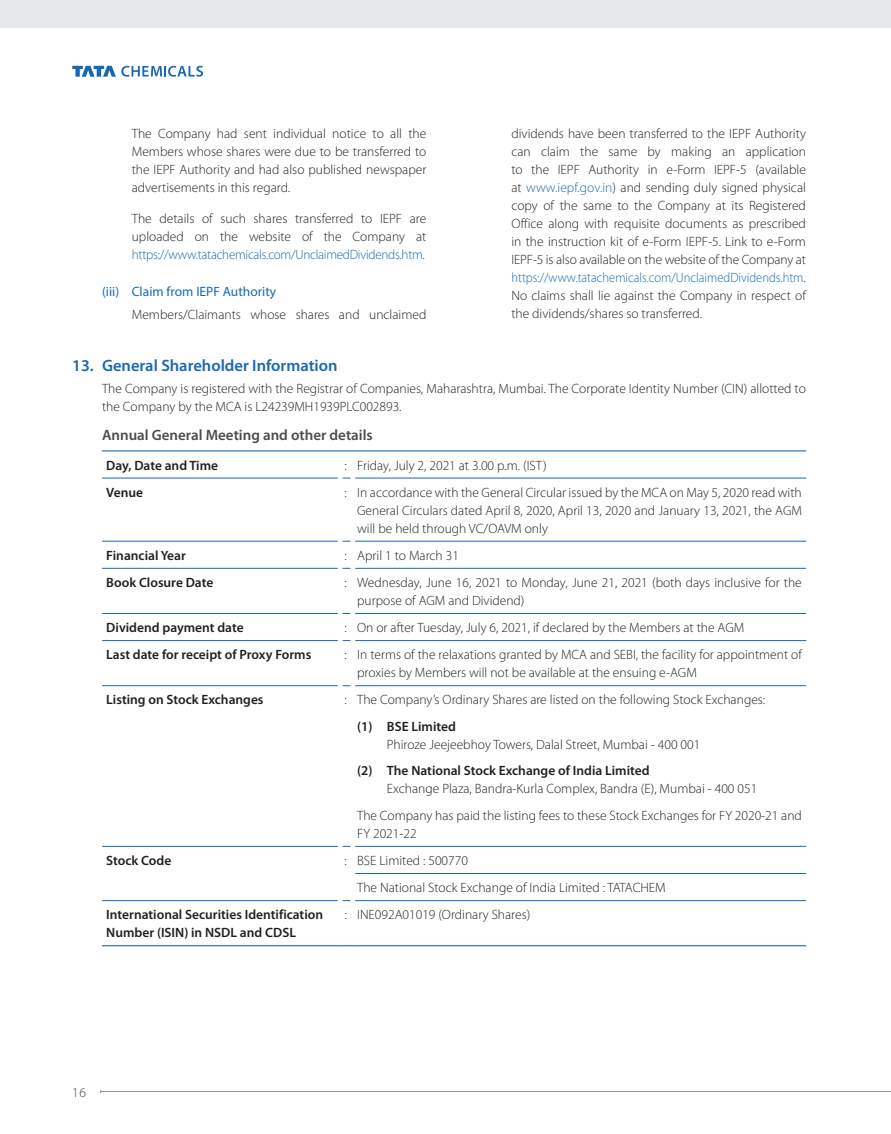
<style>
.page{position:relative;width:891px;height:1134px;background:#fff}
.page>*{position:absolute;margin:0;border:0;box-sizing:border-box;transform-origin:0 0}
.t1{font:600 16.5px "Myriad Pro";color:#1768b4}
.t2{font:600 15px "Myriad Pro";color:#4b4c4d}
.t3{font:300 13.5px/18px "Myriad Pro";color:#231f20}
.t4{font:600 13.5px/18px "Myriad Pro";color:#231f20}
.t5{font:13.5px "Myriad Pro";color:#1768b4}
.t6{font:300 13.5px "Myriad Pro";color:#3e3e3f}
.s1{color:#1768b4}
</style>
<div class="page">
<hr style="left:101px;top:1091px;width:790px;height:1px;background:#939598">
<div style="left:0;top:0;width:891px;height:28px;background:#e6e7e9"></div>
<svg style="left:72px;top:66px;width:131px;height:11px"></svg>
<hr style="left:102px;top:478px;width:236px;height:1px;background:#1768b4">
<hr style="left:355px;top:478px;width:451px;height:1px;background:#1768b4">
<hr style="left:102px;top:541px;width:236px;height:1px;background:#1768b4">
<hr style="left:355px;top:541px;width:451px;height:1px;background:#1768b4">
<hr style="left:102px;top:568px;width:236px;height:1px;background:#1768b4">
<hr style="left:355px;top:568px;width:451px;height:1px;background:#1768b4">
<hr style="left:102px;top:613px;width:236px;height:1px;background:#1768b4">
<hr style="left:355px;top:613px;width:451px;height:1px;background:#1768b4">
<hr style="left:102px;top:640px;width:236px;height:1px;background:#1768b4">
<hr style="left:355px;top:640px;width:451px;height:1px;background:#1768b4">
<hr style="left:102px;top:685px;width:236px;height:1px;background:#1768b4">
<hr style="left:355px;top:685px;width:451px;height:1px;background:#1768b4">
<hr style="left:102px;top:846px;width:236px;height:1px;background:#1768b4">
<hr style="left:355px;top:846px;width:451px;height:1px;background:#1768b4">
<hr style="left:355px;top:873px;width:451px;height:1px;background:#1768b4">
<hr style="left:102px;top:900px;width:236px;height:1px;background:#1768b4">
<hr style="left:355px;top:900px;width:451px;height:1px;background:#1768b4">
<hr style="left:102px;top:450px;width:238px;height:1px;background:#1768b4">
<svg style="left:340px;top:450px;width:13px;height:1px"></svg>
<hr style="left:353px;top:450px;width:453px;height:1px;background:#1768b4">
<hr style="left:102px;top:945px;width:238px;height:1px;background:#1768b4">
<svg style="left:340px;top:945px;width:13px;height:1px"></svg>
<hr style="left:353px;top:945px;width:453px;height:1px;background:#1768b4">
<p class="t3" style="left:132px;top:124px;width:296px;text-align:justify">The Company had sent individual notice to all the Members whose shares were due to be transferred to the IEPF Authority and had also published newspaper advertisements in this regard.</p>
<p class="t3" style="left:132px;top:209px;width:296px;text-align:justify">The details of such shares transferred to IEPF are uploaded on the website of the Company at <span class="s1">https://www.tatachemicals.com/UnclaimedDividends.htm</span>.</p>
<p class="t5" style="left:102px;top:284px;width:176px">(iii) Claim from IEPF Authority</p>
<p class="t3" style="left:132px;top:305px;width:296px">Members/Claimants whose shares and unclaimed</p>
<p class="t3" style="left:511px;top:124px;width:296px;text-align:justify">dividends have been transferred to the IEPF Authority can claim the same by making an application to the IEPF Authority in e-Form IEPF-5 (available at <span class="s1">www.iepf.gov.in</span>) and sending duly signed physical copy of the same to the Company at its Registered Office along with requisite documents as prescribed in the instruction kit of e-Form IEPF-5. Link to e-Form IEPF-5 is also available on the website of the Company at <span class="s1">https://www.tatachemicals.com/UnclaimedDividends.htm</span>.<br>No claims shall lie against the Company in respect of the dividends/shares so transferred.</p>
<p class="t1" style="left:72px;top:355px;width:267px">13. General Shareholder Information</p>
<p class="t3" style="left:102px;top:379px;width:705px">The Company is registered with the Registrar of Companies, Maharashtra, Mumbai. The Corporate Identity Number (CIN) allotted to the Company by the MCA is L24239MH1939PLC002893.</p>
<p class="t2" style="left:102px;top:426px;width:272px">Annual General Meeting and other details</p>
<p class="t4" style="left:106px;top:456px;width:113px">Day, Date and Time</p>
<p class="t3" style="left:344px;top:456px;width:204px">: Friday, July 2, 2021 at 3.00 p.m. (IST)</p>
<p class="t4" style="left:106px;top:483px;width:38px">Venue</p>
<p class="t3" style="left:357px;top:483px;width:446px;text-align:justify;text-indent:-13px">: In accordance with the General Circular issued by the MCA on May 5, 2020 read with General Circulars dated April 8, 2020, April 13, 2020 and January 13, 2021, the AGM will be held through VC/OAVM only</p>
<p class="t4" style="left:106px;top:546px;width:81px">Financial Year</p>
<p class="t3" style="left:344px;top:546px;width:116px">: April 1 to March 31</p>
<p class="t4" style="left:106px;top:573px;width:109px">Book Closure Date</p>
<p class="t3" style="left:357px;top:573px;width:446px;text-indent:-13px">: Wednesday, June 16, 2021 to Monday, June 21, 2021 (both days inclusive for the purpose of AGM and Dividend)</p>
<p class="t4" style="left:106px;top:618px;width:139px">Dividend payment date</p>
<p class="t3" style="left:344px;top:618px;width:401px">: On or after Tuesday, July 6, 2021, if declared by the Members at the AGM</p>
<p class="t4" style="left:106px;top:645px;width:207px">Last date for receipt of Proxy Forms</p>
<p class="t3" style="left:357px;top:646px;width:446px;text-indent:-13px">: In terms of the relaxations granted by MCA and SEBI, the facility for appointment of proxies by Members will not be available at the ensuing e-AGM</p>
<p class="t4" style="left:106px;top:690px;width:159px">Listing on Stock Exchanges</p>
<p class="t3" style="left:344px;top:691px;width:422px">: The Company’s Ordinary Shares are listed on the following Stock Exchanges:</p>
<p class="t4" style="left:357px;top:717px;width:100px">(1) BSE Limited</p>
<p class="t3" style="left:387px;top:735px;width:315px">Phiroze Jeejeebhoy Towers, Dalal Street, Mumbai - 400 001</p>
<p class="t4" style="left:357px;top:761px;width:294px">(2) The National Stock Exchange of India Limited</p>
<p class="t3" style="left:357px;top:775px;width:446px;line-height:26.5px;text-indent:30px">Exchange Plaza, Bandra-Kurla Complex, Bandra (E), Mumbai - 400 051<br>The Company has paid the listing fees to these Stock Exchanges for FY 2020-21 and</p>
<p class="t3" style="left:357px;top:824px;width:61px">FY 2021-22</p>
<p class="t4" style="left:106px;top:851px;width:67px">Stock Code</p>
<p class="t3" style="left:357px;top:847px;width:310px;line-height:27.2px;text-indent:-13px">: BSE Limited : 500770<br>The National Stock Exchange of India Limited : TATACHEM</p>
<p class="t4" style="left:106px;top:905px;width:218px">International Securities Identification<br>Number (ISIN) in NSDL and CDSL</p>
<p class="t3" style="left:344px;top:906px;width:187px">: INE092A01019 (Ordinary Shares)</p>
<p class="t6" style="left:72px;top:1084px;width:15px">16</p>
</div>
